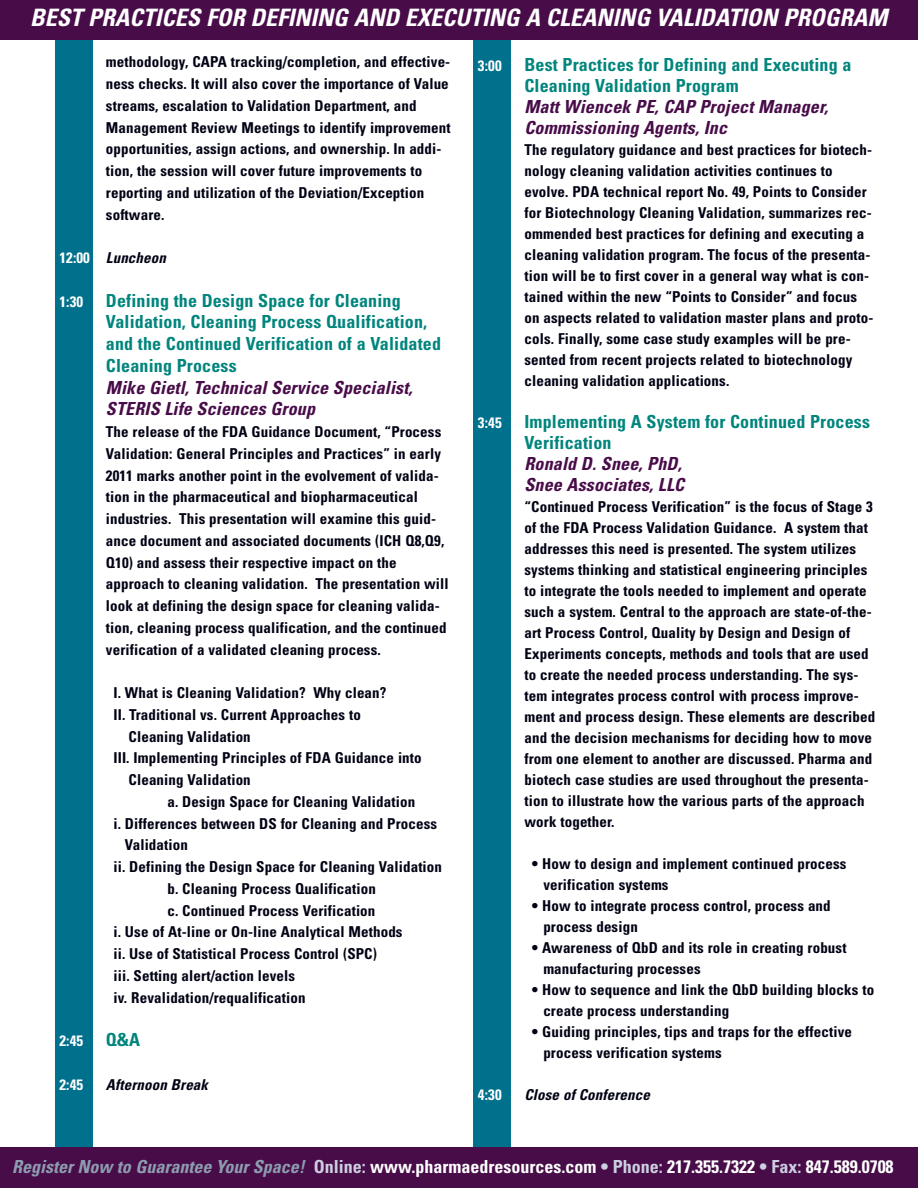
<style>
.page{position:relative;width:918px;height:1188px;background:#fff}
.page>*{position:absolute;margin:0;border:0;box-sizing:border-box;transform-origin:0 0}
.t1{font:italic 700 condensed 24px "Univers";color:#fff}
.t2{font:700 condensed 18px/21.8px "Univers";letter-spacing:.01em;color:#00857c}
.t3{font:italic 700 condensed 18px/21px "Univers";letter-spacing:.01em;color:#480c49}
.t4{font:700 condensed 18px "Univers";color:#fff}
.t5{font:700 condensed 15px/21px "Univers";letter-spacing:.01em;color:#000314}
.t6{font:italic 700 condensed 15px "Univers";letter-spacing:.01em;color:#000314}
.t7{font:700 condensed 15px "Univers";letter-spacing:.01em;color:#fff}
.s1{font-style:normal;color:#fff}
.s2{font-style:italic;color:#8d9caf}
.s3{color:#cdcfe0}
</style>
<div class="page">
<div style="left:473px;top:31px;width:38px;height:1138px;background:#00718c"></div>
<div style="left:56px;top:31px;width:37px;height:1135px;background:#00718c"></div>
<div style="left:0;top:1147px;width:918px;height:40px;background:#480c49"></div>
<div style="left:0;top:0;width:918px;height:40px;background:#480c49"></div>
<h1 class="t1" style="left:30px;top:9px;width:859px">BEST PRACTICES FOR DEFINING AND EXECUTING A CLEANING VALIDATION PROGRAM</h1>
<p class="t5" style="left:106px;top:52px;width:346px;line-height:21.8px">methodology, CAPA tracking/completion, and effective&shy;ness checks. It will also cover the importance of Value streams, escalation to Validation Department, and Management Review Meetings to identify improvement opportunities, assign actions, and ownership. In addi&shy;tion, the session will cover future improvements to reporting and utilization of the Deviation/Exception software.</p>
<p class="t6" style="left:59px;top:252px;width:108px"><span class="s1">12:00</span> Luncheon</p>
<p class="t7" style="left:59px;top:296px;width:25px">1:30</p>
<p class="t2" style="left:106px;top:291px;width:337px">Defining the Design Space for Cleaning Validation, Cleaning Process Qualification, and the Continued Verification of a Validated Cleaning Process</p>
<p class="t3" style="left:106px;top:378px;width:308px;line-height:21.8px">Mike Gietl, Technical Service Specialist,<br>STERIS Life Sciences Group</p>
<p class="t5" style="left:106px;top:422px;width:344px;line-height:21.8px">The release of the FDA Guidance Document, “Process Validation: General Principles and Practices” in early 2011 marks another point in the evolvement of valida&shy;tion in the pharmaceutical and biopharmaceutical industries. This presentation will examine this guid&shy;ance document and associated documents (ICH Q8,Q9, Q10) and assess their respective impact on the approach to cleaning validation. The presentation will look at defining the design space for cleaning valida&shy;tion, cleaning process qualification, and the continued verification of a validated cleaning process.</p>
<p class="t5" style="left:113px;top:683px;width:275px">I. What is Cleaning Validation? Why clean?</p>
<p class="t5" style="left:113px;top:705px;width:249px">II. Traditional vs. Current Approaches to</p>
<p class="t5" style="left:129px;top:727px;width:124px">Cleaning Validation</p>
<p class="t5" style="left:113px;top:749px;width:310px">III. Implementing Principles of FDA Guidance into</p>
<p class="t5" style="left:129px;top:770px;width:124px">Cleaning Validation</p>
<p class="t5" style="left:167px;top:792px;width:249px">a. Design Space for Cleaning Validation</p>
<p class="t5" style="left:113px;top:814px;width:325px">i. Differences between DS for Cleaning and Process</p>
<p class="t5" style="left:125px;top:836px;width:65px">Validation</p>
<p class="t5" style="left:113px;top:857px;width:330px">ii. Defining the Design Space for Cleaning Validation</p>
<p class="t5" style="left:167px;top:879px;width:210px">b. Cleaning Process Qualification</p>
<p class="t5" style="left:167px;top:901px;width:210px">c. Continued Process Verification</p>
<p class="t5" style="left:113px;top:923px;width:291px">i. Use of At-line or On-line Analytical Methods</p>
<p class="t5" style="left:113px;top:944px;width:265px">ii. Use of Statistical Process Control (SPC)</p>
<p class="t5" style="left:113px;top:966px;width:183px">iii. Setting alert/action levels</p>
<p class="t5" style="left:113px;top:988px;width:194px">iv. Revalidation/requalification</p>
<p class="t7" style="left:59px;top:1035px;width:25px">2:45</p>
<p class="t2" style="left:106px;top:1030px;width:36px">Q&amp;A</p>
<p class="t7" style="left:59px;top:1079px;width:25px">2:45</p>
<p class="t6" style="left:106px;top:1079px;width:104px">Afternoon Break</p>
<p class="t7" style="left:478px;top:60px;width:25px">3:00</p>
<p class="t2" style="left:524px;top:56px;width:329px;line-height:21px">Best Practices for Defining and Executing a<br>Cleaning Validation Program</p>
<p class="t3" style="left:524px;top:98px;width:305px">Matt Wiencek PE, CAP Project Manager,<br>Commissioning Agents, Inc</p>
<p class="t5" style="left:524px;top:140px;width:351px">The regulatory guidance and best practices for biotech&shy;nology cleaning validation activities continues to evolve. PDA technical report No. 49, Points to Consider for Biotechnology Cleaning Validation, summarizes rec&shy;ommended best practices for defining and executing a cleaning validation program. The focus of the presenta&shy;tion will be to first cover in a general way what is con&shy;tained within the new “Points to Consider” and focus on aspects related to validation master plans and proto&shy;cols. Finally, some case study examples will be pre&shy;sented from recent projects related to biotechnology cleaning validation applications.</p>
<p class="t7" style="left:478px;top:417px;width:25px">3:45</p>
<p class="t2" style="left:524px;top:413px;width:347px;line-height:21px">Implementing A System for Continued Process<br>Verification</p>
<p class="t3" style="left:524px;top:455px;width:161px">Ronald D. Snee, PhD,<br>Snee Associates, LLC</p>
<p class="t5" style="left:524px;top:497px;width:352px">“Continued Process Verification” is the focus of Stage 3 of the FDA Process Validation Guidance. A system that addresses this need is presented. The system utilizes systems thinking and statistical engineering principles to integrate the tools needed to implement and operate such a system. Central to the approach are state-of-the&shy;art Process Control, Quality by Design and Design of Experiments concepts, methods and tools that are used to create the needed process understanding. The sys&shy;tem integrates process control with process improve&shy;ment and process design. These elements are described and the decision mechanisms for deciding how to move from one element to another are discussed. Pharma and biotech case studies are used throughout the presenta&shy;tion to illustrate how the various parts of the approach work together.</p>
<p class="t5" style="left:543px;top:854px;width:305px;text-indent:-11px">• How to design and implement continued process verification systems</p>
<p class="t5" style="left:543px;top:896px;width:289px;text-indent:-11px">• How to integrate process control, process and process design</p>
<p class="t5" style="left:543px;top:938px;width:305px;text-indent:-11px">• Awareness of QbD and its role in creating robust manufacturing processes</p>
<p class="t5" style="left:543px;top:980px;width:332px;text-indent:-11px">• How to sequence and link the QbD building blocks to create process understanding</p>
<p class="t5" style="left:543px;top:1022px;width:310px;text-indent:-11px">• Guiding principles, tips and traps for the effective process verification systems</p>
<p class="t7" style="left:478px;top:1089px;width:25px">4:30</p>
<p class="t6" style="left:524px;top:1089px;width:127px">Close of Conference</p>
<p class="t4" style="left:12px;top:1160px;width:883px"><span class="s2">Register Now to Guarantee Your Space!</span> <span class="s3">Online:</span> www.pharmaedresources.com <span class="s3">• Phone:</span> 217.355.7322 <span class="s3">• Fax:</span> 847.589.0708</p>
</div>
